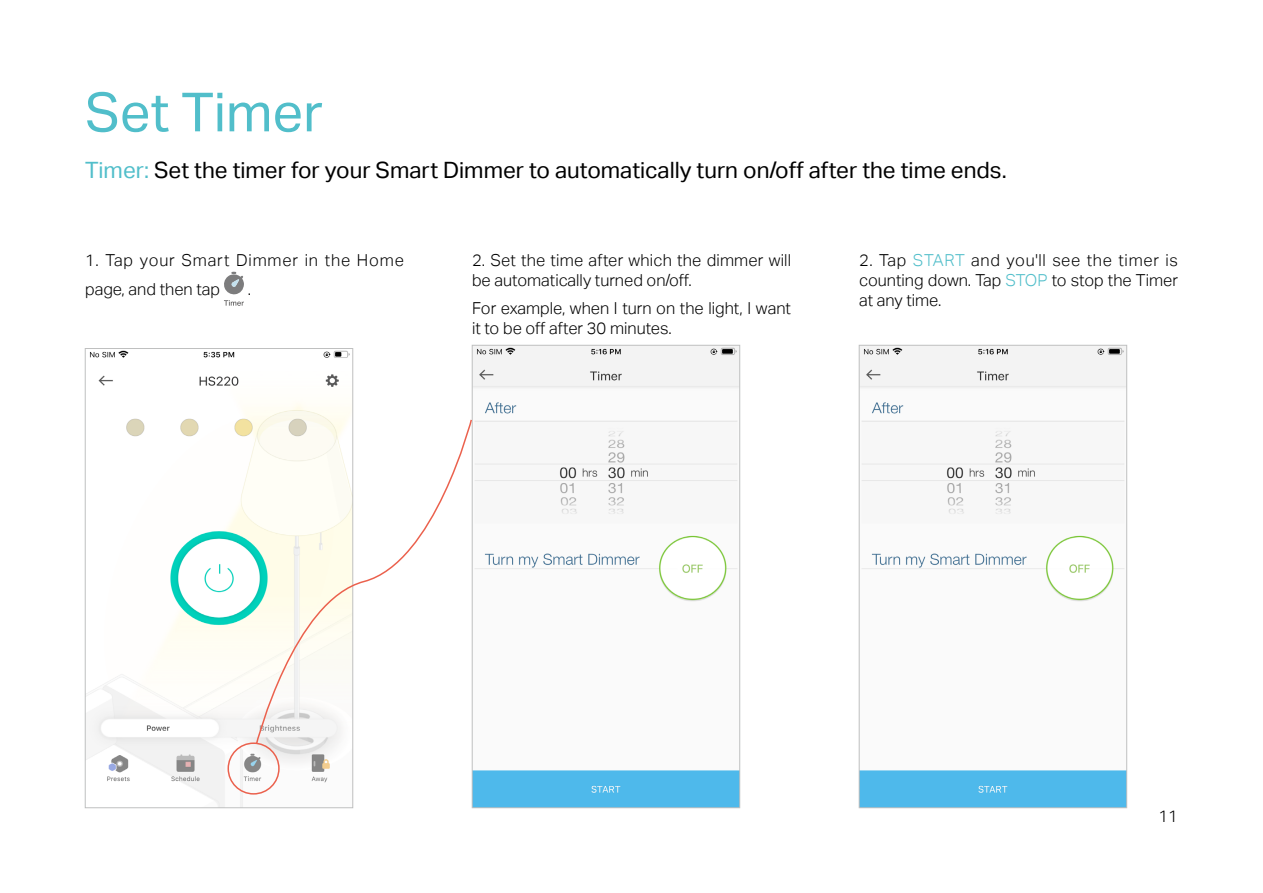
<style>
.page{position:relative;width:1263px;height:893px;background:#fff}
.page>*{position:absolute;margin:0;border:0;box-sizing:border-box;transform-origin:0 0}
.大标题{font:54px "TP Link Aktiv Regular";color:#51beca}
.正文{font:22.5px "TP Link Aktiv Regular";color:#000}
.正文-2{font:16.5px/19.8px "TP Link Aktiv Light";color:#000}
.正文-3{font:16.5px/28.5px "TP Link Aktiv Light";letter-spacing:.05em;color:#000}
.s1{color:#51beca}
</style>
<div class="page">
<svg style="left:224px;top:272px;width:20px;height:34px"></svg>
<img style="left:474px;top:347px;width:264px;height:459px">
<div style="left:472px;top:345px;width:268px;height:463px;border:1px solid #bfc0c0"></div>
<img style="left:87px;top:350px;width:264px;height:456px">
<img style="left:861px;top:347px;width:264px;height:459px">
<div style="left:859px;top:345px;width:268px;height:463px;border:1px solid #bfc0c0"></div>
<div style="left:227px;top:742px;width:53px;height:53px;border:2px solid #eb614d;border-radius:50%"></div>
<svg style="left:255px;top:418px;width:218px;height:327px"></svg>
<p class="大标题" style="left:85px;top:81px;width:239px">Set Timer</p>
<p class="正文" style="left:85px;top:157px;width:923px"><span class="s1">Timer:</span> Set the timer for your Smart Dimmer to automatically turn on/off after the time ends.</p>
<p class="正文-3" style="left:85px;top:246px;width:320px">1. Tap your Smart Dimmer in the Home page, and then tap</p>
<p class="正文-2" style="left:248px;top:279px;width:5px">.</p>
<p class="正文-2" style="left:472px;top:250px;width:321px">2. Set the time after which the dimmer will be automatically turned on/off.</p>
<p class="正文-2" style="left:472px;top:299px;width:320px">For example, when I turn on the light, I want it to be off after 30 minutes.</p>
<p class="正文-2" style="left:859px;top:250px;width:320px;text-align:justify">2. Tap <span class="s1">START</span> and you'll see the timer is counting down. Tap <span class="s1">STOP</span> to stop the Timer at any time.</p>
<p class="正文-2" style="left:1158px;top:806px;width:21px">11</p>
</div>
